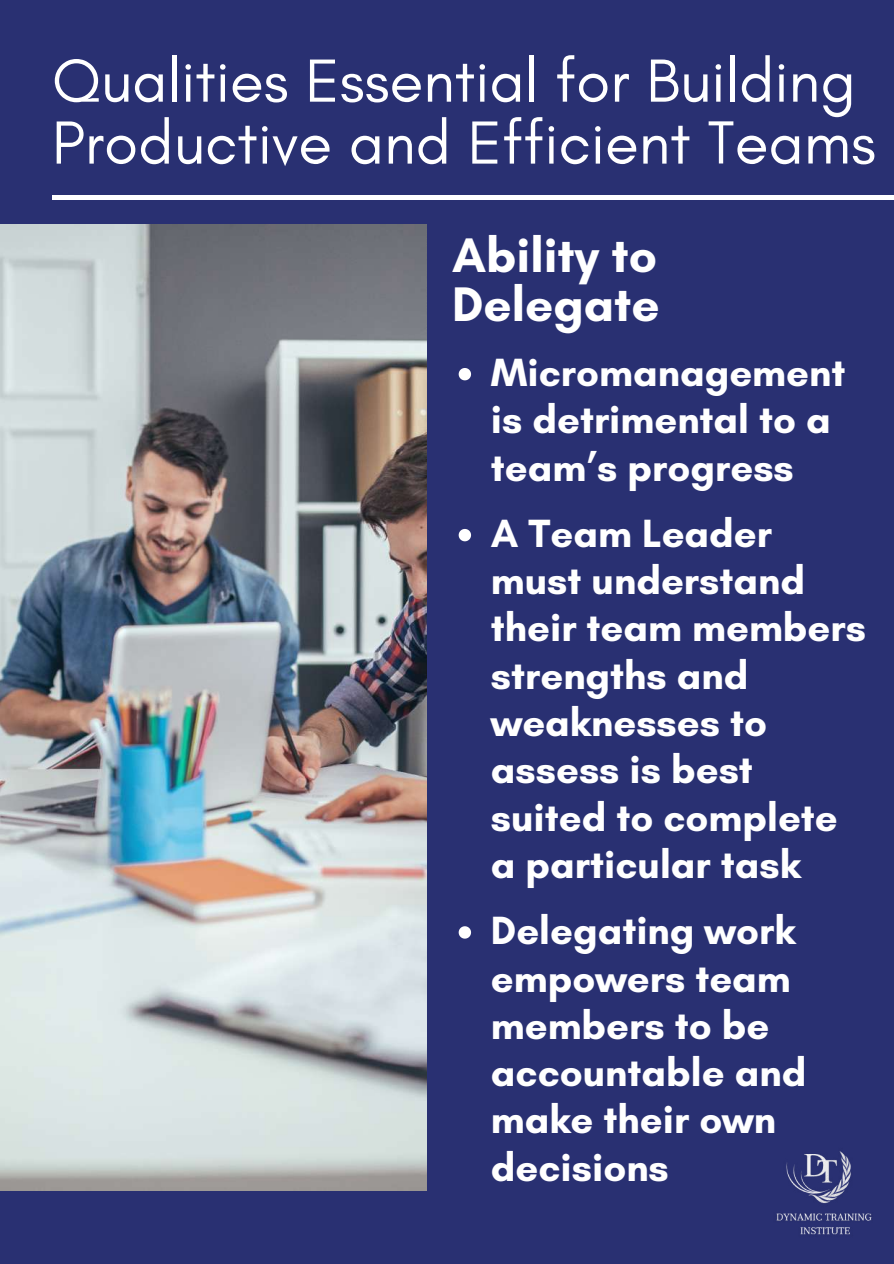
<style>
.page{position:relative;width:894px;height:1264px;background:#fff}
.page>*{position:absolute;margin:0;border:0;box-sizing:border-box;transform-origin:0 0}
.t1{font:61.95px/61.9px "Glacial Indifference";color:#fff}
.t2{font:700 49.35px/49.3px "Glacial Indifference";color:#fff}
.t3{font:700 40.05px/47.2px "Glacial Indifference";color:#fff}
</style>
<div class="page">
<div style="left:0;top:0;width:893px;height:1263px;background:#293072"></div>
<hr style="left:52px;top:196px;width:841px;height:3px;background:#fff">
<svg style="left:458px;top:368px;width:13px;height:12px"></svg>
<svg style="left:458px;top:529px;width:13px;height:12px"></svg>
<svg style="left:458px;top:926px;width:13px;height:12px"></svg>
<img style="left:0;top:225px;width:426px;height:965px">
<img style="left:776px;top:1151px;width:96px;height:84px">
<h1 class="t1" style="left:52px;top:49px;width:825px">Qualities Essential for Building<br>Productive and Efficient Teams</h1>
<p class="t2" style="left:452px;top:230px;width:209px">Ability to<br>Delegate</p>
<p class="t3" style="left:490px;top:348px;width:356px">Micromanagement is detrimental to a team’s progress</p>
<p class="t3" style="left:490px;top:509px;width:376px">A Team Leader must understand their team members strengths and weaknesses to assess is best suited to complete a particular task</p>
<p class="t3" style="left:490px;top:906px;width:317px">Delegating work empowers team members to be accountable and make their own decisions</p>
</div>
